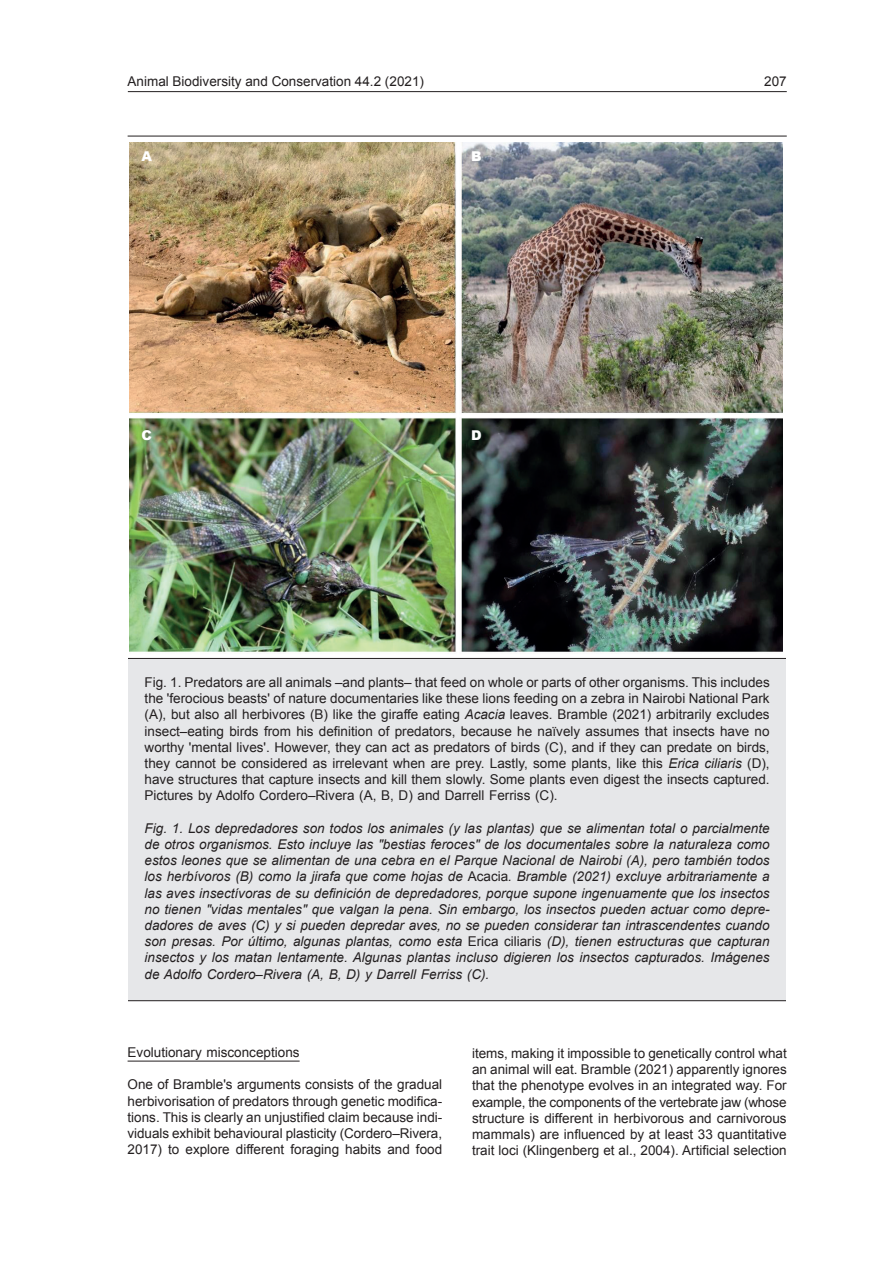
<style>
.page{position:relative;width:893px;height:1263px;background:#fff}
.page>*{position:absolute;margin:0;border:0;box-sizing:border-box;transform-origin:0 0}
.Peu_2_esp{font:italic 13.5px/16.2px "Arial";color:#231f20;text-align:justify}
.Peu_1_ang{font:13.5px/16.2px "Arial";color:#231f20;text-align:justify}
.Normal_1º_ang{font:13.5px/16.2px "Arial";color:#231f20;text-align:justify}
.Subtítol_2{font:13.5px "Arial";color:#231f20}
.Figures-negre{font:900 13.5px "Arial";color:#fff}
.s1{font-style:italic}
.s2{font-style:normal}
</style>
<div class="page">
<hr style="left:128px;top:91px;width:659px;height:1px;background:#231f20">
<img style="left:130px;top:142px;width:652px;height:510px">
<div style="left:88px;top:658px;width:728px;height:343px;background:#e6e7e9"></div>
<hr style="left:128px;top:1061px;width:172px;height:1px;background:#231f20">
<hr style="left:128px;top:136px;width:659px;height:1px;background:#231f20">
<div style="left:68px;top:640px;width:60px;height:372px;background:#fff"></div>
<div style="left:787px;top:643px;width:59px;height:372px;background:#fff"></div>
<p class="Peu_1_ang" style="left:128px;top:73px;width:298px">Animal Biodiversity and Conservation 44.2 (2021)</p>
<p class="Peu_1_ang" style="left:764px;top:73px;width:24px">207</p>
<p class="Figures-negre" style="left:141px;top:146px;width:12px">A</p>
<p class="Figures-negre" style="left:471px;top:146px;width:12px">B</p>
<p class="Figures-negre" style="left:141px;top:425px;width:12px">C</p>
<p class="Figures-negre" style="left:471px;top:425px;width:12px">D</p>
<p class="Peu_1_ang" style="left:145px;top:674px;width:627px">Fig. 1. Predators are all animals –and plants– that feed on whole or parts of other organisms. This includes the 'ferocious beasts' of nature documentaries like these lions feeding on a zebra in Nairobi National Park (A), but also all herbivores (B) like the giraffe eating <span class="s1">Acacia</span> leaves. Bramble (2021) arbitrarily excludes insect–eating birds from his definition of predators, because he naïvely assumes that insects have no worthy 'mental lives'. However, they can act as predators of birds (C), and if they can predate on birds, they cannot be considered as irrelevant when are prey. Lastly, some plants, like this <span class="s1">Erica ciliaris</span> (D), have structures that capture insects and kill them slowly. Some plants even digest the insects captured.<br>Pictures by Adolfo Cordero–Rivera (A, B, D) and Darrell Ferriss (C).</p>
<p class="Peu_2_esp" style="left:145px;top:820px;width:627px">Fig. 1. Los depredadores son todos los animales (y las plantas) que se alimentan total o parcialmente de otros organismos. Esto incluye las "bestias feroces" de los documentales sobre la naturaleza como estos leones que se alimentan de una cebra en el Parque Nacional de Nairobi (A), pero también todos los herbívoros (B) como la jirafa que come hojas de <span class="s2">Acacia</span>. Bramble (2021) excluye arbitrariamente a las aves insectívoras de su definición de depredadores, porque supone ingenuamente que los insectos no tienen "vidas mentales" que valgan la pena. Sin embargo, los insectos pueden actuar como depre&shy;dadores de aves (C) y si pueden depredar aves, no se pueden considerar tan intrascendentes cuando son presas. Por último, algunas plantas, como esta <span class="s2">Erica ciliaris</span> (D), tienen estructuras que capturan insectos y los matan lentamente. Algunas plantas incluso digieren los insectos capturados. Imágenes de Adolfo Cordero–Rivera (A, B, D) y Darrell Ferriss (C).</p>
<p class="Subtítol_2" style="left:128px;top:1043px;width:174px">Evolutionary misconceptions</p>
<p class="Normal_1º_ang" style="left:128px;top:1077px;width:316px">One of Bramble's arguments consists of the gradual herbivorisation of predators through genetic modifica&shy;tions. This is clearly an unjustified claim because indi&shy;viduals exhibit behavioural plasticity (Cordero–Rivera, 2017) to explore different foraging habits and food</p>
<p class="Normal_1º_ang" style="left:472px;top:1045px;width:316px">items, making it impossible to genetically control what an animal will eat. Bramble (2021) apparently ignores that the phenotype evolves in an integrated way. For example, the components of the vertebrate jaw (whose structure is different in herbivorous and carnivorous mammals) are influenced by at least 33 quantitative trait loci (Klingenberg et al., 2004). Artificial selection</p>
</div>
